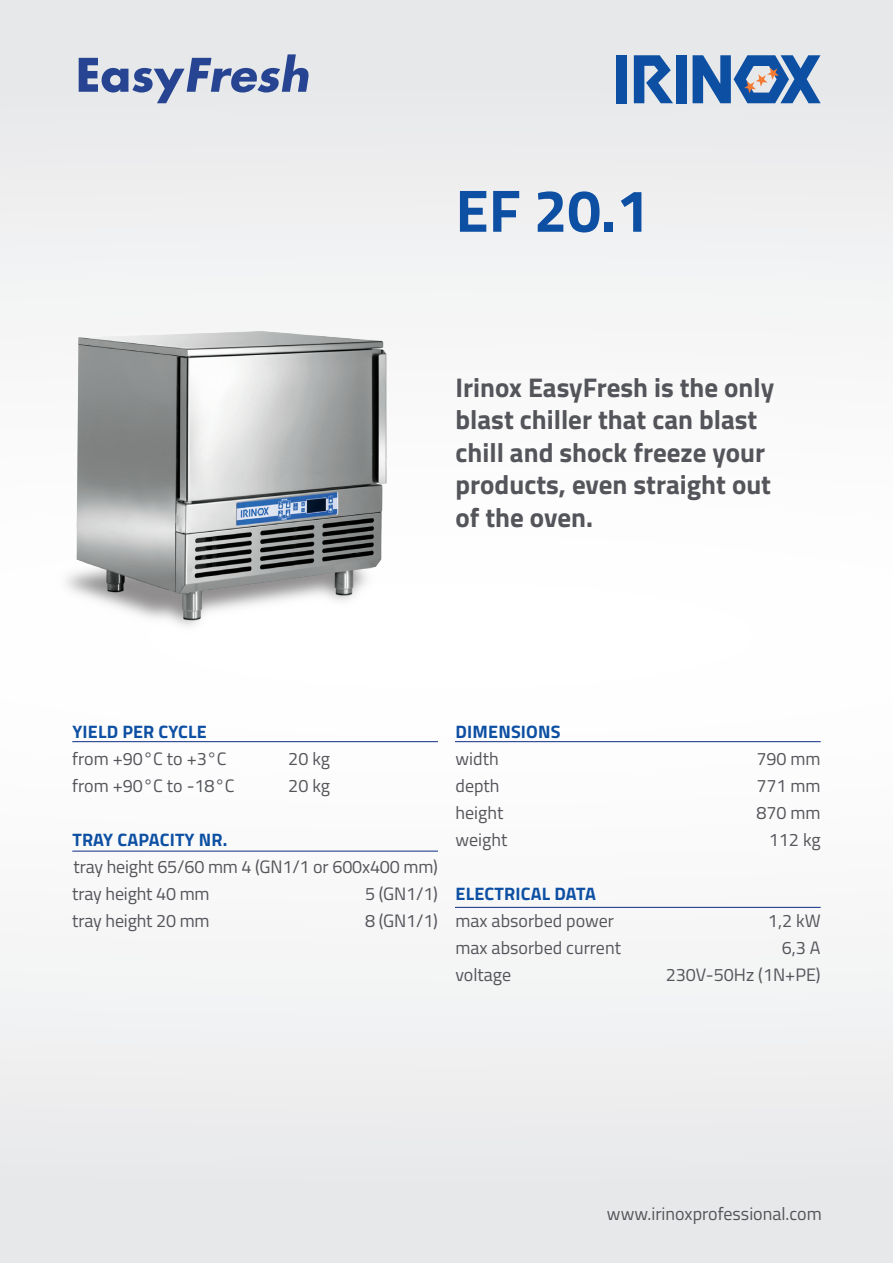
<style>
.page{position:relative;width:893px;height:1263px;background:#f3f4f4}
.page>*{position:absolute;margin:0;border:0;box-sizing:border-box;transform-origin:0 0}
.t1{font:700 60px "Titillium Web";color:#0d50a3}
.t2{font:700 27px/32.4px "Titillium Web";color:#54555a}
.t3{font:18px "Titillium Web";color:#54555a}
.t4{font:700 18px "Titillium Web";letter-spacing:.01em;color:#0d50a3}
</style>
<div class="page">
<img style="left:43px;top:331px;width:353px;height:314px">
<div style="left:617px;top:55px;width:10px;height:48px;background:#0d50a3"></div>
<div style="left:676px;top:55px;width:11px;height:48px;background:#0d50a3"></div>
<svg style="left:634px;top:55px;width:39px;height:48px"></svg>
<svg style="left:693px;top:55px;width:128px;height:48px"></svg>
<hr style="left:72px;top:741px;width:366px;height:1px;background:#264492">
<hr style="left:455px;top:741px;width:366px;height:1px;background:#264492">
<hr style="left:72px;top:850px;width:366px;height:2px;background:#264492">
<hr style="left:455px;top:907px;width:366px;height:1px;background:#264492">
<svg style="left:79px;top:54px;width:230px;height:49px"></svg>
<p class="t1" style="left:455px;top:165px;width:196px">EF 20.1</p>
<p class="t2" style="left:455px;top:370px;width:320px">Irinox EasyFresh is the only blast chiller that can blast chill and shock freeze your products, even straight out of the oven.</p>
<p class="t4" style="left:72px;top:718px;width:136px">YIELD PER CYCLE</p>
<p class="t3" style="left:72px;top:745px;width:156px">from +90°C to +3°C</p>
<p class="t3" style="left:288px;top:745px;width:43px">20 kg</p>
<p class="t3" style="left:72px;top:772px;width:164px">from +90°C to -18°C</p>
<p class="t3" style="left:288px;top:772px;width:43px">20 kg</p>
<p class="t4" style="left:72px;top:826px;width:156px">TRAY CAPACITY NR.</p>
<p class="t3" style="left:74px;top:853px;width:366px">tray height 65/60 mm 4 (GN1/1 or 600x400 mm)</p>
<p class="t3" style="left:72px;top:880px;width:139px">tray height 40 mm</p>
<p class="t3" style="left:365px;top:880px;width:74px">5 (GN1/1)</p>
<p class="t3" style="left:72px;top:907px;width:139px">tray height 20 mm</p>
<p class="t3" style="left:365px;top:907px;width:74px">8 (GN1/1)</p>
<p class="t4" style="left:456px;top:718px;width:107px">DIMENSIONS</p>
<p class="t3" style="left:455px;top:745px;width:45px">width</p>
<p class="t3" style="left:756px;top:745px;width:66px">790 mm</p>
<p class="t3" style="left:455px;top:772px;width:46px">depth</p>
<p class="t3" style="left:756px;top:772px;width:66px">771 mm</p>
<p class="t3" style="left:455px;top:799px;width:49px">height</p>
<p class="t3" style="left:756px;top:799px;width:66px">870 mm</p>
<p class="t3" style="left:455px;top:826px;width:53px">weight</p>
<p class="t3" style="left:769px;top:826px;width:53px">112 kg</p>
<p class="t4" style="left:456px;top:880px;width:142px">ELECTRICAL DATA</p>
<p class="t3" style="left:455px;top:907px;width:160px">max absorbed power</p>
<p class="t3" style="left:768px;top:907px;width:54px">1,2 kW</p>
<p class="t3" style="left:455px;top:934px;width:167px">max absorbed current</p>
<p class="t3" style="left:782px;top:934px;width:40px">6,3 A</p>
<p class="t3" style="left:455px;top:961px;width:57px">voltage</p>
<p class="t3" style="left:666px;top:961px;width:156px">230V-50Hz (1N+PE)</p>
<p class="t3" style="left:607px;top:1200px;width:216px">www.irinoxprofessional.com</p>
</div>
